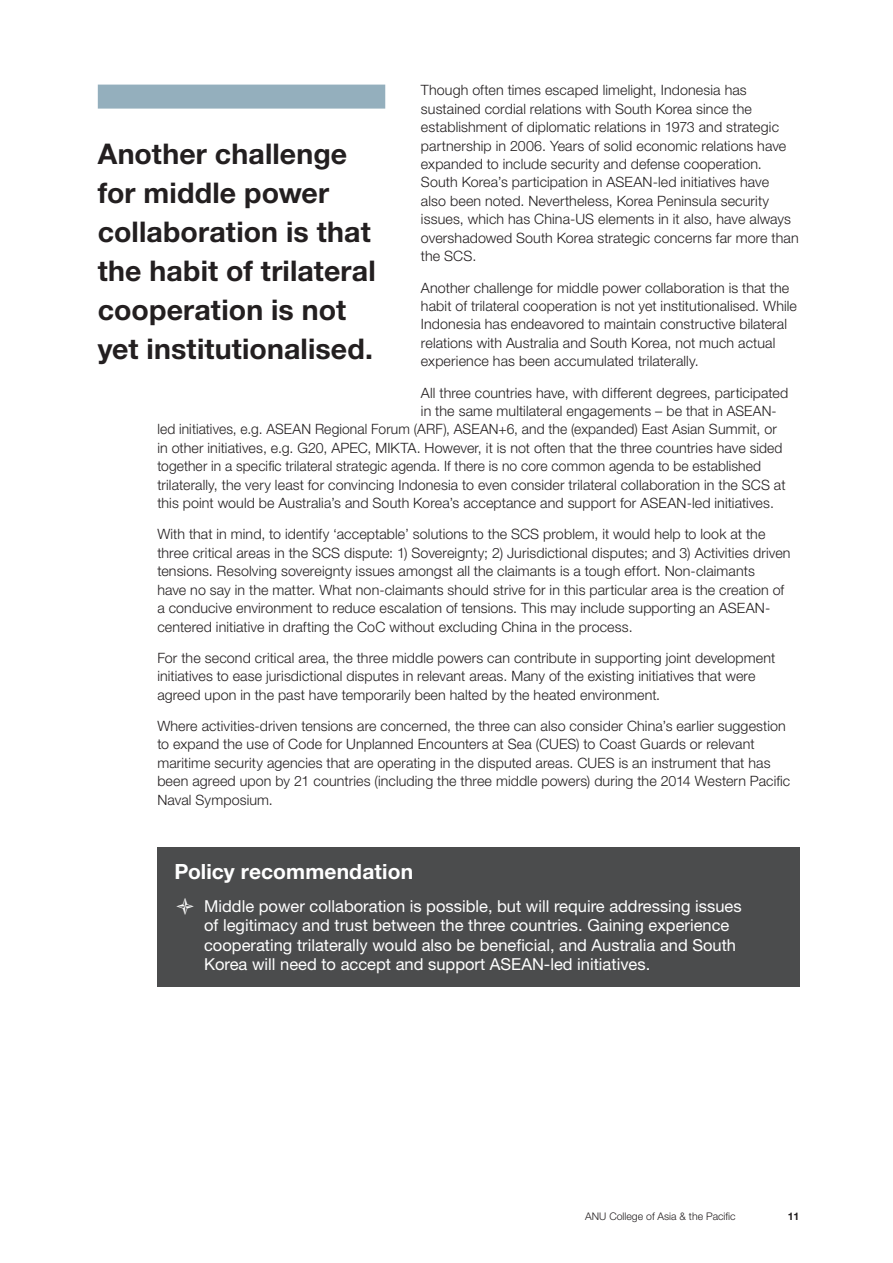
<style>
.page{position:relative;width:893px;height:1263px;background:#fff}
.page>*{position:absolute;margin:0;border:0;box-sizing:border-box;transform-origin:0 0}
.t1{font:700 28.5px/39px "Helvetica Neue LT Std";letter-spacing:.005em;color:#231f20}
.box_heading{font:700 21px "Helvetica Neue LT Std";letter-spacing:.005em;color:#fff}
.t2{font:16.5px/19.5px "Helvetica Neue LT Std";color:#fff}
.Body_Copy_9_5{font:300 14.25px/18.5px "Helvetica Neue LT Std";letter-spacing:.01em;color:#231f20}
.t3{font:300 10.5px "Helvetica Neue LT Std";color:#231f20}
.t4{font:700 10.5px "Helvetica Neue LT Std";color:#231f20}
</style>
<div class="page">
<div style="left:157px;top:847px;width:642px;height:140px;background:#4b4c4d"></div>
<div style="left:98px;top:85px;width:287px;height:24px;background:#94afbd"></div>
<p class="Body_Copy_9_5" style="left:421px;top:81px;width:379px">Though often times escaped limelight, Indonesia has sustained cordial relations with South Korea since the establishment of diplomatic relations in 1973 and strategic partnership in 2006. Years of solid economic relations have expanded to include security and defense cooperation.<br>South Korea’s participation in ASEAN-led initiatives have<br>also been noted. Nevertheless, Korea Peninsula security issues, which has China-US elements in it also, have always overshadowed South Korea strategic concerns far more than the SCS.</p>
<p class="Body_Copy_9_5" style="left:421px;top:278px;width:377px">Another challenge for middle power collaboration is that the habit of trilateral cooperation is not yet institutionalised. While Indonesia has endeavored to maintain constructive bilateral relations with Australia and South Korea, not much actual experience has been accumulated trilaterally.</p>
<p class="Body_Copy_9_5" style="left:421px;top:383px;width:369px">All three countries have, with different degrees, participated</p>
<p class="Body_Copy_9_5" style="left:421px;top:401px;width:357px">in the same multilateral engagements – be that in ASEAN-</p>
<p class="Body_Copy_9_5" style="left:157px;top:420px;width:621px">led initiatives, e.g. ASEAN Regional Forum (ARF), ASEAN+6, and the (expanded) East Asian Summit, or</p>
<p class="Body_Copy_9_5" style="left:157px;top:438px;width:627px">in other initiatives, e.g. G20, APEC, MIKTA. However, it is not often that the three countries have sided</p>
<p class="Body_Copy_9_5" style="left:157px;top:457px;width:605px">together in a specific trilateral strategic agenda. If there is no core common agenda to be established</p>
<p class="Body_Copy_9_5" style="left:157px;top:475px;width:630px">trilaterally, the very least for convincing Indonesia to even consider trilateral collaboration in the SCS at</p>
<p class="Body_Copy_9_5" style="left:157px;top:494px;width:618px">this point would be Australia’s and South Korea’s acceptance and support for ASEAN‑led initiatives.</p>
<p class="Body_Copy_9_5" style="left:157px;top:525px;width:635px">With that in mind, to identify ‘acceptable’ solutions to the SCS problem, it would help to look at the three critical areas in the SCS dispute: 1) Sovereignty; 2) Jurisdictional disputes; and 3) Activities driven tensions. Resolving sovereignty issues amongst all the claimants is a tough effort. Non-claimants<br>have no say in the matter. What non-claimants should strive for in this particular area is the creation of a conducive environment to reduce escalation of tensions. This may include supporting an ASEAN&shy;centered initiative in drafting the CoC without excluding China in the process.</p>
<p class="Body_Copy_9_5" style="left:157px;top:648px;width:620px">For the second critical area, the three middle powers can contribute in supporting joint development initiatives to ease jurisdictional disputes in relevant areas. Many of the existing initiatives that were agreed upon in the past have temporarily been halted by the heated environment.</p>
<p class="Body_Copy_9_5" style="left:157px;top:716px;width:634px">Where activities-driven tensions are concerned, the three can also consider China’s earlier suggestion to expand the use of Code for Unplanned Encounters at Sea (CUES) to Coast Guards or relevant maritime security agencies that are operating in the disputed areas. CUES is an instrument that has been agreed upon by 21 countries (including the three middle powers) during the 2014 Western Pacific Naval Symposium.</p>
<p class="t1" style="left:98px;top:134px;width:279px">Another challenge for middle power collaboration is that the habit of trilateral cooperation is not yet institutionalised.</p>
<p class="box_heading" style="left:174px;top:859px;width:240px">Policy recommendation</p>
<p class="t2" style="left:204px;top:896px;width:539px">Middle power collaboration is possible, but will require addressing issues of legitimacy and trust between the three countries. Gaining experience cooperating trilaterally would also be beneficial, and Australia and South Korea will need to accept and support ASEAN-led initiatives.</p>
<p class="t3" style="left:585px;top:1210px;width:152px">ANU College of Asia &amp; the Pacific</p>
<p class="t4" style="left:788px;top:1209px;width:13px">11</p>
</div>
